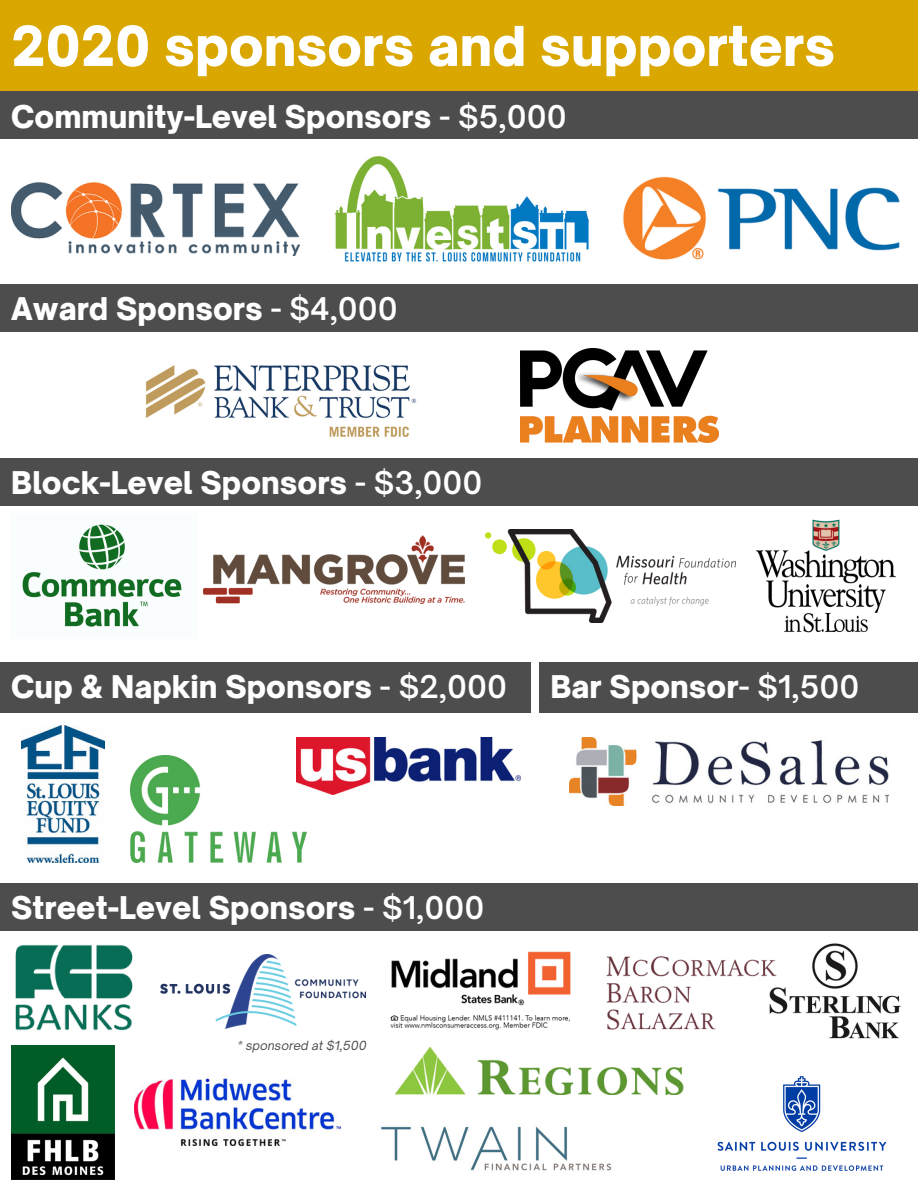
<style>
.page{position:relative;width:918px;height:1188px;background:#fff}
.page>*{position:absolute;margin:0;border:0;box-sizing:border-box;transform-origin:0 0}
.t1{font:900 52.5px "Open Sauce One";color:#fff}
.t2{font:900 30px "Open Sauce One";color:#fff}
.t3{font:italic 12px "Open Sauce One";color:#4d4d4d}
.s1{font-weight:600}
</style>
<div class="page">
<div style="left:0;top:1px;width:918px;height:91px;background:#daa700"></div>
<img style="left:11px;top:182px;width:288px;height:73px">
<img style="left:335px;top:156px;width:254px;height:106px">
<div style="left:0;top:92px;width:918px;height:47px;background:#4d4d4d"></div>
<img style="left:623px;top:176px;width:277px;height:84px">
<div style="left:0;top:285px;width:918px;height:47px;background:#4d4d4d"></div>
<img style="left:146px;top:365px;width:270px;height:72px">
<img style="left:521px;top:348px;width:198px;height:95px">
<div style="left:0;top:458px;width:918px;height:47px;background:#4d4d4d"></div>
<img style="left:22px;top:524px;width:160px;height:103px">
<img style="left:486px;top:530px;width:249px;height:92px">
<img style="left:204px;top:535px;width:261px;height:69px">
<img style="left:756px;top:519px;width:140px;height:114px">
<div style="left:0;top:662px;width:531px;height:51px;background:#4d4d4d"></div>
<img style="left:131px;top:756px;width:175px;height:107px">
<img style="left:21px;top:725px;width:83px;height:137px">
<img style="left:296px;top:738px;width:224px;height:56px">
<div style="left:539px;top:662px;width:379px;height:51px;background:#4d4d4d"></div>
<img style="left:569px;top:738px;width:320px;height:67px">
<div style="left:0;top:883px;width:918px;height:47px;background:#4d4d4d"></div>
<img style="left:15px;top:944px;width:118px;height:87px">
<img style="left:11px;top:1045px;width:104px;height:134px">
<img style="left:390px;top:951px;width:181px;height:79px">
<img style="left:134px;top:1077px;width:206px;height:69px">
<img style="left:395px;top:1048px;width:288px;height:47px">
<img style="left:160px;top:954px;width:205px;height:75px">
<img style="left:782px;top:943px;width:119px;height:96px">
<img style="left:606px;top:956px;width:176px;height:74px">
<img style="left:381px;top:1126px;width:231px;height:45px">
<img style="left:717px;top:1076px;width:170px;height:95px">
<p class="t1" style="left:11px;top:13px;width:825px">2020 sponsors and supporters</p>
<p class="t2" style="left:11px;top:98px;width:557px">Community-Level Sponsors <span class="s1">- $5,000</span></p>
<p class="t2" style="left:11px;top:290px;width:388px">Award Sponsors <span class="s1">- $4,000</span></p>
<p class="t2" style="left:11px;top:464px;width:473px">Block-Level Sponsors <span class="s1">- $3,000</span></p>
<p class="t2" style="left:11px;top:668px;width:497px">Cup &amp; Napkin Sponsors <span class="s1">- $2,000</span></p>
<p class="t2" style="left:550px;top:668px;width:310px">Bar Sponsor<span class="s1">- $1,500</span></p>
<p class="t2" style="left:11px;top:889px;width:475px">Street-Level Sponsors <span class="s1">- $1,000</span></p>
<p class="t3" style="left:237px;top:1038px;width:131px">* sponsored at $1,500</p>
</div>
